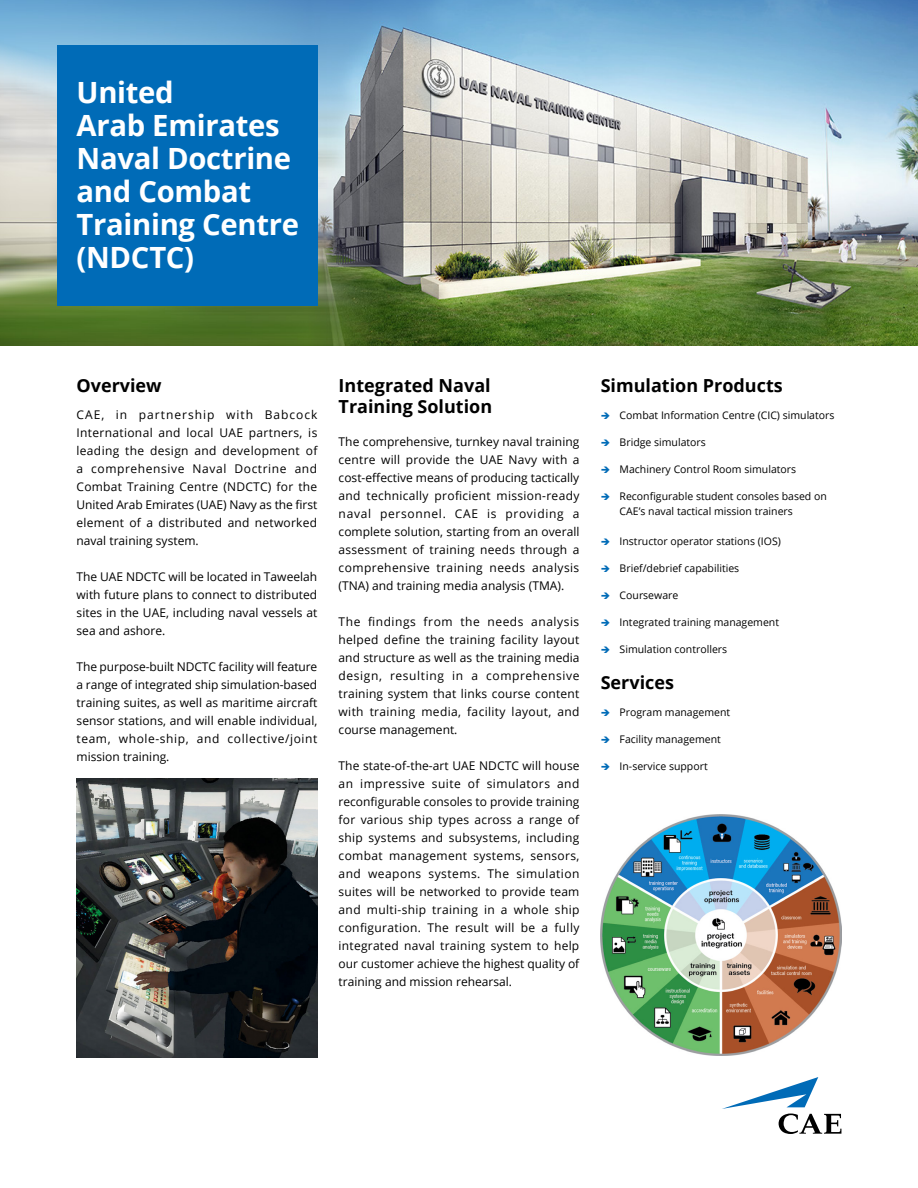
<style>
.page{position:relative;width:918px;height:1188px;background:#fff}
.page>*{position:absolute;margin:0;border:0;box-sizing:border-box;transform-origin:0 0}
.t1{font:700 29.25px/33px "Open Sans";letter-spacing:-.01em;color:#fff}
.t2{font:700 18px/21px "Open Sans";color:#000}
.t3{font:12px/18px "Open Sans";letter-spacing:.005em;color:#000;text-align:justify}
.t4{font:10.5px/15px "Open Sans";color:#000}
</style>
<div class="page">
<svg style="left:722px;top:1077px;width:119px;height:57px"></svg>
<img style="left:0;top:0;width:918px;height:346px">
<img style="left:77px;top:779px;width:240px;height:279px">
<img style="left:601px;top:815px;width:240px;height:240px">
<div style="left:57px;top:46px;width:260px;height:260px;background:#006bb7"></div>
<h1 class="t1" style="left:77px;top:75px;width:224px">United<br>Arab Emirates<br>Naval Doctrine and Combat<br>Training Centre (NDCTC)</h1>
<h2 class="t2" style="left:77px;top:374px;width:87px">Overview</h2>
<p class="t3" style="left:77px;top:405px;width:242px">CAE, in partnership with Babcock International and local UAE partners, is leading the design and development of a comprehensive Naval Doctrine and Combat Training Centre (NDCTC) for the United Arab Emirates (UAE) Navy as the first element of a distributed and networked naval training system.</p>
<p class="t3" style="left:77px;top:567px;width:242px">The UAE NDCTC will be located in Taweelah with future plans to connect to distributed sites in the UAE, including naval vessels at sea and ashore.</p>
<p class="t3" style="left:77px;top:657px;width:242px">The purpose-built NDCTC facility will feature a range of integrated ship simulation-based training suites, as well as maritime aircraft sensor stations, and will enable individual, team, whole-ship, and collective/joint mission training.</p>
<h2 class="t2" style="left:339px;top:374px;width:155px">Integrated Naval<br>Training Solution</h2>
<p class="t3" style="left:339px;top:432px;width:242px">The comprehensive, turnkey naval training centre will provide the UAE Navy with a cost-effective means of producing tactically and technically proficient mission-ready naval personnel. CAE is providing a complete solution, starting from an overall assessment of training needs through a comprehensive training needs analysis (TNA) and training media analysis (TMA).</p>
<p class="t3" style="left:339px;top:612px;width:242px">The findings from the needs analysis helped define the training facility layout and structure as well as the training media design, resulting in a comprehensive training system that links course content with training media, facility layout, and course management.</p>
<p class="t3" style="left:339px;top:756px;width:242px">The state-of-the-art UAE NDCTC will house an impressive suite of simulators and reconfigurable consoles to provide training for various ship types across a range of ship systems and subsystems, including combat management systems, sensors, and weapons systems. The simulation suites will be networked to provide team and multi-ship training in a whole ship configuration. The result will be a fully integrated naval training system to help our customer achieve the highest quality of training and mission rehearsal.</p>
<h2 class="t2" style="left:601px;top:374px;width:184px">Simulation Products</h2>
<p class="t4" style="left:620px;top:407px;width:216px">Combat Information Centre (CIC) simulators</p>
<p class="t4" style="left:620px;top:434px;width:88px">Bridge simulators</p>
<p class="t4" style="left:620px;top:461px;width:178px">Machinery Control Room simulators</p>
<p class="t4" style="left:620px;top:488px;width:209px">Reconfigurable student consoles based on<br>CAE’s naval tactical mission trainers</p>
<p class="t4" style="left:620px;top:533px;width:163px">Instructor operator stations (IOS)</p>
<p class="t4" style="left:620px;top:560px;width:121px">Brief/debrief capabilities</p>
<p class="t4" style="left:620px;top:587px;width:60px">Courseware</p>
<p class="t4" style="left:620px;top:614px;width:161px">Integrated training management</p>
<p class="t4" style="left:620px;top:641px;width:109px">Simulation controllers</p>
<h2 class="t2" style="left:601px;top:671px;width:75px">Services</h2>
<p class="t4" style="left:620px;top:704px;width:112px">Program management</p>
<p class="t4" style="left:620px;top:731px;width:103px">Facility management</p>
<p class="t4" style="left:620px;top:758px;width:90px">In-service support</p>
</div>
